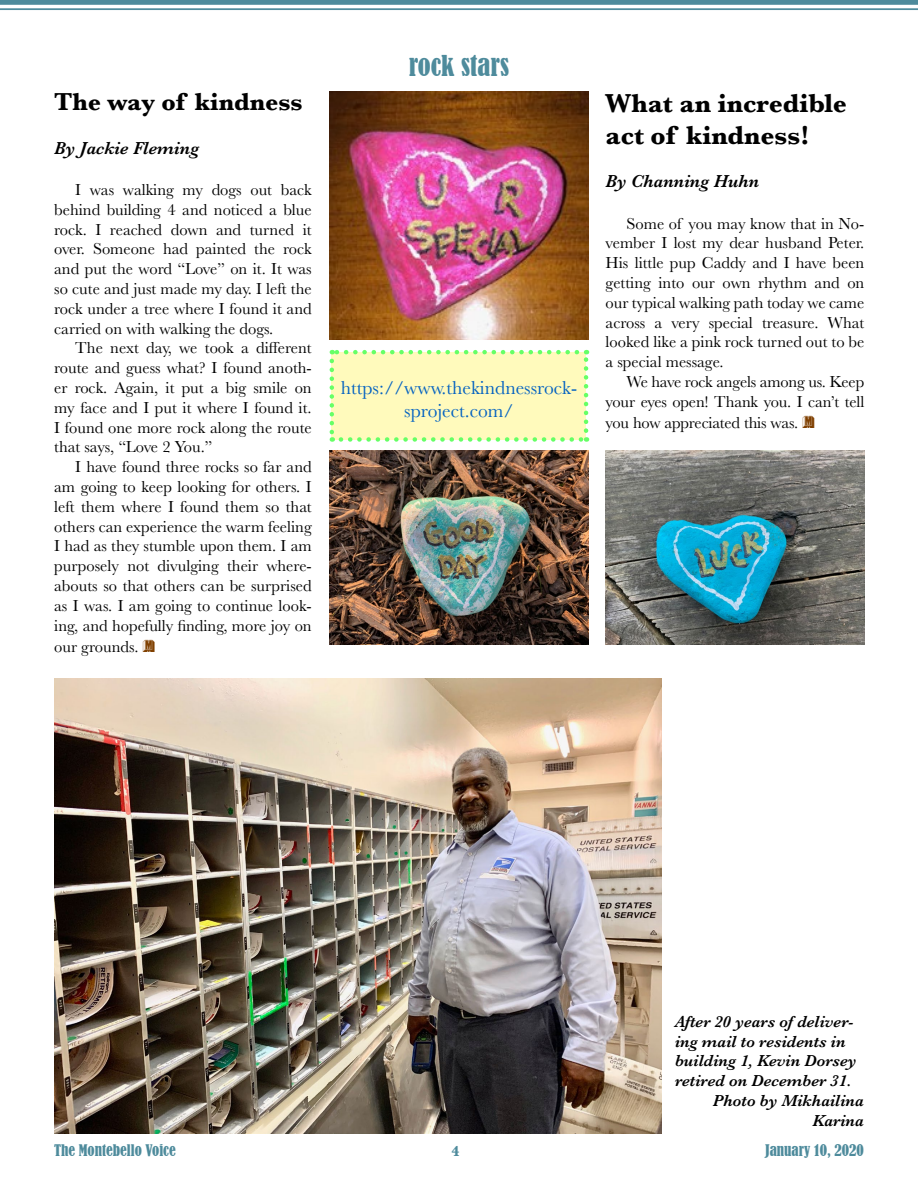
<style>
.page{position:relative;width:918px;height:1188px;background:#fff}
.page>*{position:absolute;margin:0;border:0;box-sizing:border-box;transform-origin:0 0}
.t1{font:700 27px/32.4px "Baskerville";color:#000}
.t2{font:condensed 27px "Bernard";color:#4e8b9c}
.t3{font:700 25.5px "Baskerville";color:#000}
.t4{font:19.5px/23.4px "Baskerville";color:#0563c1;text-align:center}
.t5{font:italic 600 18px "Baskerville";color:#000}
.t6{font:16.5px/19.8px "Baskerville";color:#000;text-align:justify}
.t7{font:italic 600 16.5px "Baskerville";color:#000}
.t8{font:condensed 15px "Bernard";color:#4e8b9c}
.t9{font:700 15px "Baskerville";color:#4e8b9c}
.s1{font-family:"Buxom D";font-size:18px;color:#804000}
</style>
<div class="page">
<div style="left:0;top:0;width:918px;height:5px;background:#4e8b9c"></div>
<hr style="left:0;top:8px;width:918px;height:2px;background:#4e8b9c">
<img style="left:606px;top:450px;width:258px;height:195px">
<img style="left:330px;top:450px;width:258px;height:195px">
<img style="left:330px;top:92px;width:258px;height:248px">
<div style="left:332px;top:352px;width:254px;height:87px;background:#fffabc"></div>
<svg style="left:330px;top:361px;width:4px;height:81px"></svg>
<svg style="left:341px;top:437px;width:246px;height:5px"></svg>
<svg style="left:584px;top:350px;width:4px;height:81px"></svg>
<svg style="left:332px;top:350px;width:245px;height:4px"></svg>
<img style="left:54px;top:678px;width:608px;height:456px">
<h2 class="t3" style="left:54px;top:84px;width:250px">The way of kindness</h2>
<p class="t5" style="left:54px;top:135px;width:146px">By Jackie Fleming</p>
<p class="t6" style="left:54px;top:180px;width:259px;text-indent:21px">I was walking my dogs out back behind building 4 and noticed a blue rock. I reached down and turned it over. Someone had painted the rock and put the word “Love” on it. It was so cute and just made my day. I left the rock under a tree where I found it and carried on with walking the dogs.</p>
<p class="t6" style="left:54px;top:338px;width:259px;text-indent:21px">The next day, we took a different route and guess what? I found anoth&shy;er rock. Again, it put a big smile on my face and I put it where I found it.<br>I found one more rock along the route that says, “Love 2 You.”</p>
<p class="t6" style="left:54px;top:457px;width:259px;text-indent:21px">I have found three rocks so far and am going to keep looking for others. I left them where I found them so that others can experience the warm feeling I had as they stumble upon them. I am purposely not divulging their where&shy;abouts so that others can be surprised as I was. I am going to continue look&shy;ing, and hopefully finding, more joy on</p>
<p class="t6" style="left:54px;top:637px;width:103px">our grounds. <span class="s1">M</span></p>
<h1 class="t2" style="left:409px;top:50px;width:102px">rock stars</h1>
<p class="t4" style="left:341px;top:376px;width:238px">https://www.thekindnessrock&shy;sproject.com/</p>
<h1 class="t1" style="left:606px;top:87px;width:243px">What an incredible act of kindness!</h1>
<p class="t5" style="left:606px;top:169px;width:155px">By Channing Huhn</p>
<p class="t6" style="left:606px;top:214px;width:260px;text-indent:21px">Some of you may know that in No&shy;vember I lost my dear husband Peter.<br>His little pup Caddy and I have been getting into our own rhythm and on our typical walking path today we came across a very special treasure. What looked like a pink rock turned out to be a special message.</p>
<p class="t6" style="left:606px;top:372px;width:260px;text-align:right">We have rock angels among us. Keep your eyes open! Thank you. I can’t tell</p>
<p class="t6" style="left:606px;top:413px;width:211px">you how appreciated this was. <span class="s1">M</span></p>
<p class="t7" style="left:675px;top:1010px;width:180px">After 20 years of deliver-</p>
<p class="t7" style="left:675px;top:1030px;width:172px">ing mail to residents in</p>
<p class="t7" style="left:675px;top:1050px;width:183px">building 1, Kevin Dorsey</p>
<p class="t7" style="left:675px;top:1070px;width:178px">retired on December 31.</p>
<p class="t7" style="left:713px;top:1089px;width:153px">Photo by Mikhailina</p>
<p class="t7" style="left:813px;top:1109px;width:53px">Karina</p>
<p class="t8" style="left:54px;top:1141px;width:123px">The Montebello Voice</p>
<p class="t9" style="left:452px;top:1140px;width:10px">4</p>
<p class="t8" style="left:765px;top:1141px;width:100px">January 10, 2020</p>
</div>
